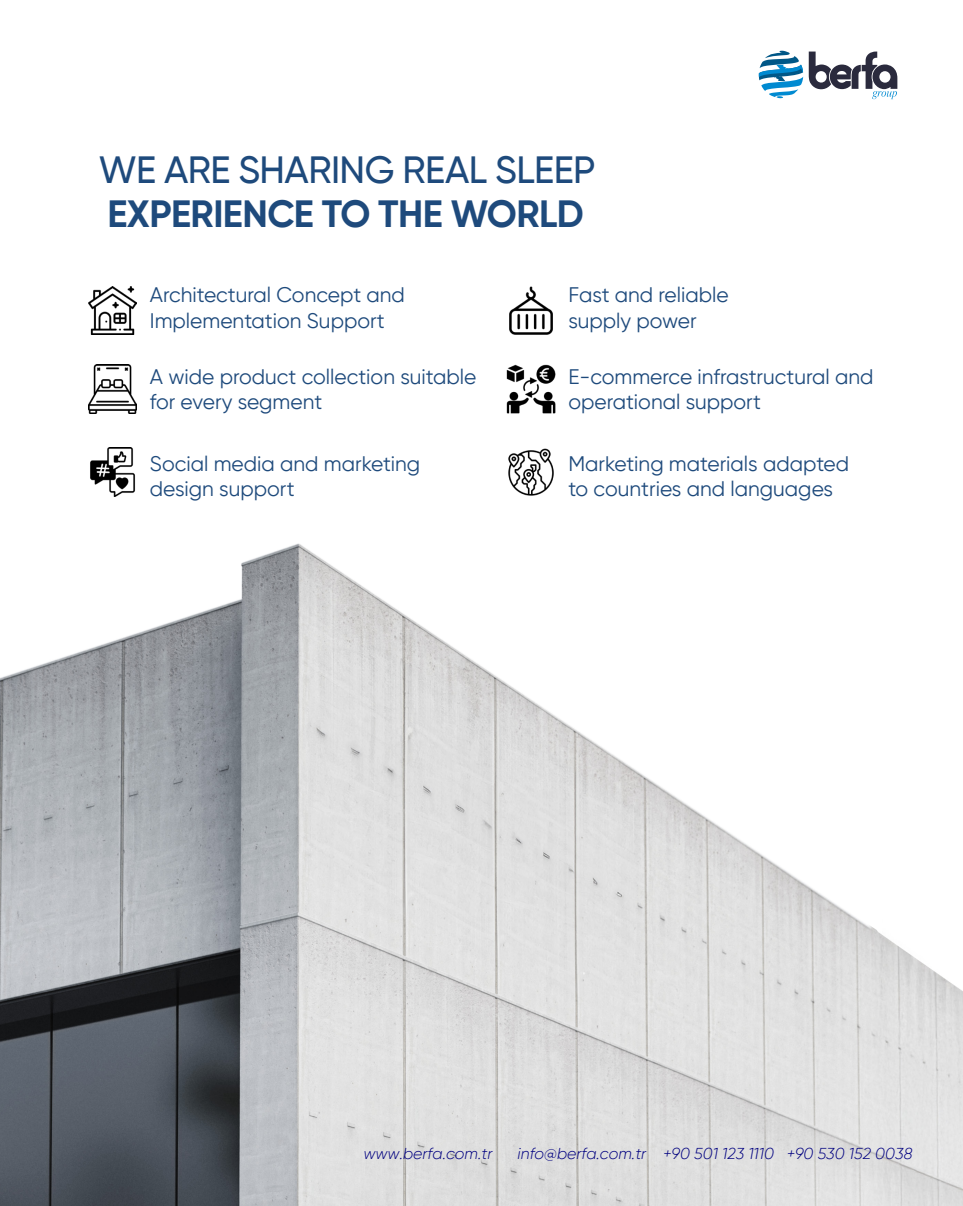
<style>
.page{position:relative;width:963px;height:1206px;background:#fff}
.page>*{position:absolute;margin:0;border:0;box-sizing:border-box;transform-origin:0 0}
.t1{font:500 37.8px "Gilroy";letter-spacing:-.015em;color:#1e4a7c}
.t2{font:700 37.8px "Gilroy";letter-spacing:-.015em;color:#1e4a7c}
.t3{font:21px/25.2px "Gilroy";color:#1e4a7c}
.t4{font:italic 300 15.75px "Gilroy";color:#000080}
</style>
<div class="page">
<img style="left:0;top:496px;width:962px;height:709px">
<img style="left:88px;top:286px;width:49px;height:49px">
<img style="left:509px;top:286px;width:44px;height:49px">
<img style="left:88px;top:364px;width:49px;height:49px">
<img style="left:506px;top:364px;width:49px;height:49px">
<img style="left:90px;top:447px;width:46px;height:49px">
<img style="left:508px;top:448px;width:46px;height:48px">
<svg style="left:758px;top:50px;width:139px;height:49px"></svg>
<p class="t1" style="left:99px;top:146px;width:498px">WE ARE SHARING REAL SLEEP</p>
<p class="t2" style="left:107px;top:190px;width:478px">EXPERIENCE TO THE WORLD</p>
<p class="t3" style="left:150px;top:282px;width:256px">Architectural Concept and<br>Implementation Support</p>
<p class="t3" style="left:568px;top:282px;width:162px">Fast and reliable supply power</p>
<p class="t3" style="left:150px;top:364px;width:328px">A wide product collection suitable for every segment</p>
<p class="t3" style="left:568px;top:364px;width:307px">E-commerce infrastructural and operational support</p>
<p class="t3" style="left:150px;top:451px;width:272px">Social media and marketing design support</p>
<p class="t3" style="left:568px;top:451px;width:282px">Marketing materials adapted to countries and languages</p>
<p class="t4" style="left:363px;top:1143px;width:130px">www.berfa.com.tr</p>
<p class="t4" style="left:517px;top:1143px;width:396px">info@berfa.com.tr +90 501 123 1110 +90 530 152 0038</p>
</div>
